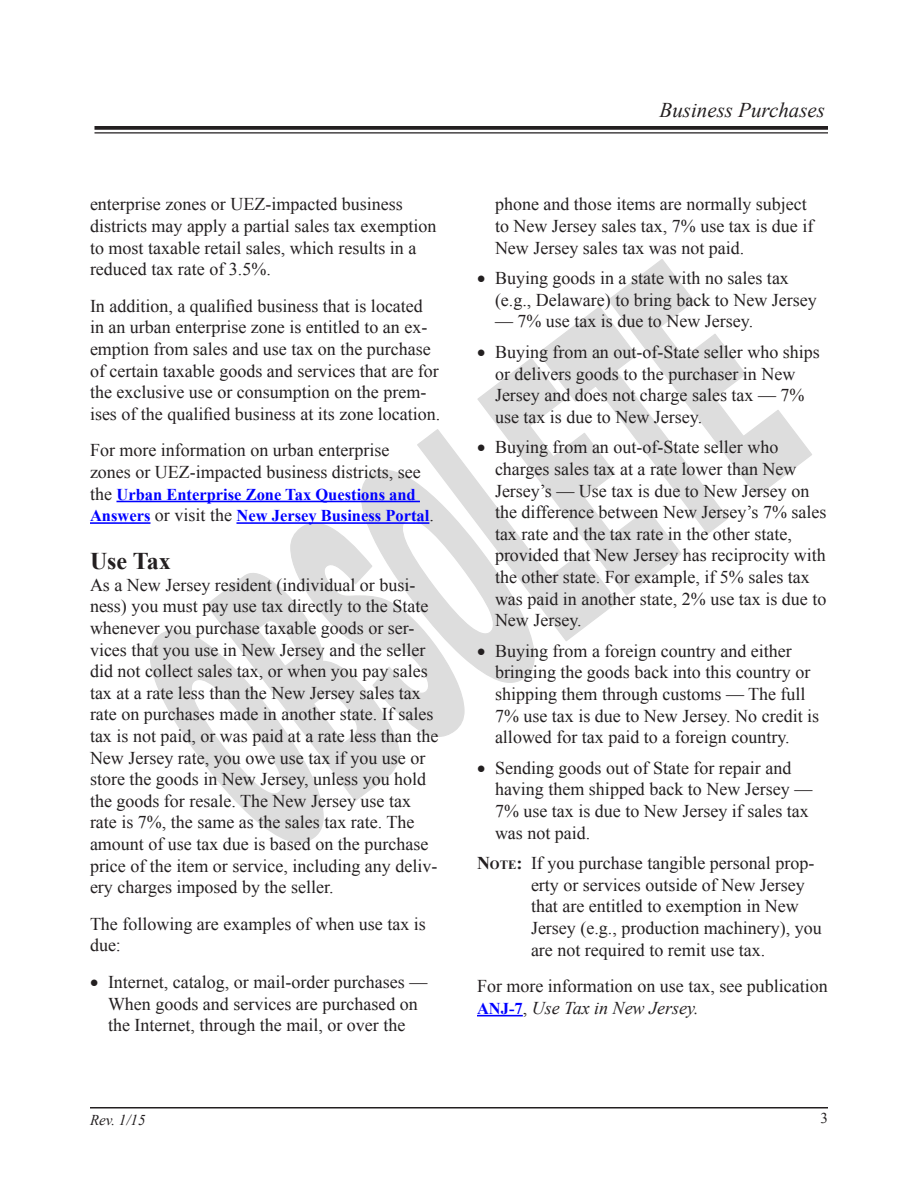
<style>
.page{position:relative;width:918px;height:1188px;background:#fff}
.page>*{position:absolute;margin:0;border:0;box-sizing:border-box;transform-origin:0 0}
.heading_2{font:700 24px "Times New Roman";color:#231f20}
.t1{font:italic 21px "Times New Roman";color:#231f20}
.note{font:18px/21.6px "Times New Roman";color:#231f20}
.t2{font:700 16.5px/21.6px "Times New Roman";color:#00f}
.t3{font:italic 15px "Times New Roman";color:#231f20}
.t4{font:15px "Times New Roman";color:#231f20}
.s1{font-weight:400;font-size:18px;color:#231f20}
.s2{font-weight:700}
.s3{font-weight:700;font-size:12.6px}
.s4{font-weight:700;font-size:16.5px;color:#00f}
.s5{font-style:italic}
</style>
<div class="page">
<svg style="left:146px;top:259px;width:666px;height:584px"></svg>
<hr style="left:90px;top:1107px;width:738px;height:1px;background:#231f20">
<svg style="left:94px;top:126px;width:734px;height:4px;fill:#231f20"></svg>
<hr style="left:94px;top:132px;width:734px;height:2px;background:#231f20">
<hr style="left:116px;top:501px;width:304px;height:1px;background:#00f">
<hr style="left:90px;top:522px;width:60px;height:2px;background:#00f">
<hr style="left:236px;top:522px;width:193px;height:2px;background:#00f">
<hr style="left:477px;top:1015px;width:46px;height:1px;background:#00f">
<p class="note" style="left:90px;top:193px;width:348px">enterprise zones or UEZ-impacted business districts may apply a partial sales tax exemption to most taxable retail sales, which results in a reduced tax rate of 3.5%.</p>
<p class="note" style="left:90px;top:295px;width:352px">In addition, a qualified business that is located in an urban enterprise zone is entitled to an ex‑ emption from sales and use tax on the purchase of certain taxable goods and services that are for the exclusive use or consumption on the prem‑ ises of the qualified business at its zone location.</p>
<p class="note" style="left:90px;top:439px;width:332px">For more information on urban enterprise zones or UEZ-impacted business districts, see</p>
<p class="t2" style="left:90px;top:483px;width:345px"><span class="s1">the</span> Urban Enterprise Zone Tax Questions and<br>Answers <span class="s1">or visit the</span> New Jersey Business Portal<span class="s1">.</span></p>
<p class="heading_2" style="left:90px;top:545px;width:82px">Use Tax</p>
<p class="note" style="left:90px;top:574px;width:350px">As a New Jersey resident (individual or busi‑ ness) you must pay use tax directly to the State whenever you purchase taxable goods or ser‑ vices that you use in New Jersey and the seller did not collect sales tax, or when you pay sales tax at a rate less than the New Jersey sales tax rate on purchases made in another state. If sales tax is not paid, or was paid at a rate less than the New Jersey rate, you owe use tax if you use or store the goods in New Jersey, unless you hold the goods for resale. The New Jersey use tax rate is 7%, the same as the sales tax rate. The amount of use tax due is based on the purchase price of the item or service, including any deliv‑ ery charges imposed by the seller.</p>
<p class="note" style="left:90px;top:913px;width:337px">The following are examples of when use tax is due:</p>
<p class="note" style="left:90px;top:971px;width:339px;text-align:center">• Internet, catalog, or mail-order purchases —<br>When goods and services are purchased on<br>the Internet, through the mail, or over the</p>
<p class="t1" style="left:660px;top:96px;width:167px">Business Purchases</p>
<p class="note" style="left:495px;top:193px;width:320px">phone and those items are normally subject to New Jersey sales tax, 7% use tax is due if<br>New Jersey sales tax was not paid.</p>
<p class="note" style="left:495px;top:267px;width:323px;text-indent:-18px">• Buying goods in a state with no sales tax (e.g., Delaware) to bring back to New Jersey</p>
<p class="note" style="left:495px;top:310px;width:260px">— 7% use tax is due to New Jersey.</p>
<p class="note" style="left:495px;top:341px;width:326px;text-indent:-18px">• Buying from an out-of-State seller who ships or delivers goods to the purchaser in New Jersey and does not charge sales tax — 7% use tax is due to New Jersey.</p>
<p class="note" style="left:495px;top:436px;width:333px;text-indent:-18px">• Buying from an out-of-State seller who charges sales tax at a rate lower than New Jersey’s — Use tax is due to New Jersey on the difference between New Jersey’s 7% sales tax rate and the tax rate in the other state, provided that New Jersey has reciprocity with the other state. For example, if 5% sales tax was paid in another state, 2% use tax is due to New Jersey.</p>
<p class="note" style="left:495px;top:640px;width:326px;text-indent:-18px">• Buying from a foreign country and either bringing the goods back into this country or shipping them through customs — The full 7% use tax is due to New Jersey. No credit is allowed for tax paid to a foreign country.</p>
<p class="note" style="left:495px;top:757px;width:319px;text-indent:-18px">• Sending goods out of State for repair and having them shipped back to New Jersey — 7% use tax is due to New Jersey if sales tax was not paid.</p>
<p class="note" style="left:531px;top:852px;width:292px;text-indent:-54px"><span class="s2">N</span><span class="s3">ote</span><span class="s2">:</span> If you purchase tangible personal prop‑ erty or services outside of New Jersey that are entitled to exemption in New Jersey (e.g., production machinery), you are not required to remit use tax.</p>
<p class="note" style="left:477px;top:975px;width:352px">For more information on use tax, see publication<br><span class="s4">ANJ‑7</span>, <span class="s5">Use Tax in New Jersey.</span></p>
<p class="t3" style="left:90px;top:1110px;width:57px">Rev. 1/15</p>
<p class="t4" style="left:820px;top:1108px;width:9px">3</p>
</div>
